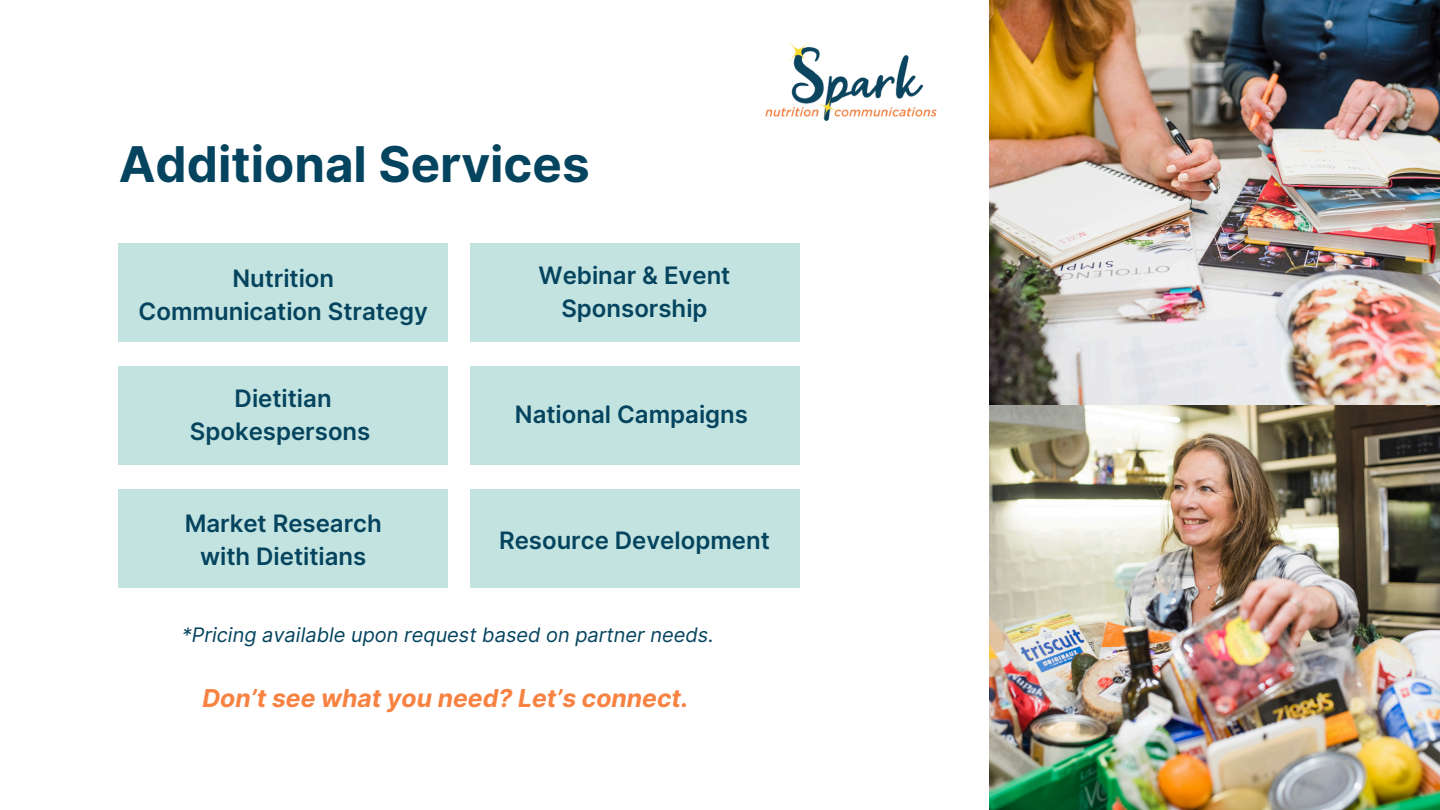
<style>
.page{position:relative;width:1440px;height:810px;background:#fff}
.page>*{position:absolute;margin:0;border:0;box-sizing:border-box;transform-origin:0 0}
.t1{font:700 49.3px "Inter";color:#05445e}
.t2{font:italic 700 24.7px "Inter";color:#f78241}
.t3{font:600 24px/33px "Inter";color:#05445e;text-align:center}
.t4{font:italic 20px "Inter";color:#05445e}
</style>
<div class="page">
<img style="left:990px;top:0;width:450px;height:810px">
<div style="left:119px;top:243px;width:329px;height:98px;background:#c3e3e0"></div>
<div style="left:119px;top:366px;width:329px;height:98px;background:#c3e3e0"></div>
<div style="left:470px;top:243px;width:329px;height:98px;background:#c3e3e0"></div>
<div style="left:470px;top:366px;width:329px;height:98px;background:#c3e3e0"></div>
<div style="left:119px;top:489px;width:329px;height:98px;background:#c3e3e0"></div>
<div style="left:470px;top:489px;width:329px;height:98px;background:#c3e3e0"></div>
<img style="left:766px;top:42px;width:171px;height:79px">
<h2 class="t1" style="left:119px;top:135px;width:472px">Additional Services</h2>
<h1 class="t3" style="left:139px;top:261px;width:291px">Nutrition<br>Communication Strategy</h1>
<p class="t3" style="left:539px;top:259px;width:193px">Webinar &amp; Event<br>Sponsorship</p>
<h2 class="t3" style="left:190px;top:382px;width:182px">Dietitian<br>Spokespersons</h2>
<h2 class="t3" style="left:185px;top:507px;width:199px">Market Research with Dietitians</h2>
<h2 class="t3" style="left:515px;top:398px;width:235px">National Campaigns</h2>
<h2 class="t3" style="left:499px;top:524px;width:272px">Resource Development</h2>
<p class="t4" style="left:182px;top:623px;width:534px">*Pricing available upon request based on partner needs.</p>
<h2 class="t2" style="left:202px;top:683px;width:488px">Don’t see what you need? Let’s connect.</h2>
</div>
